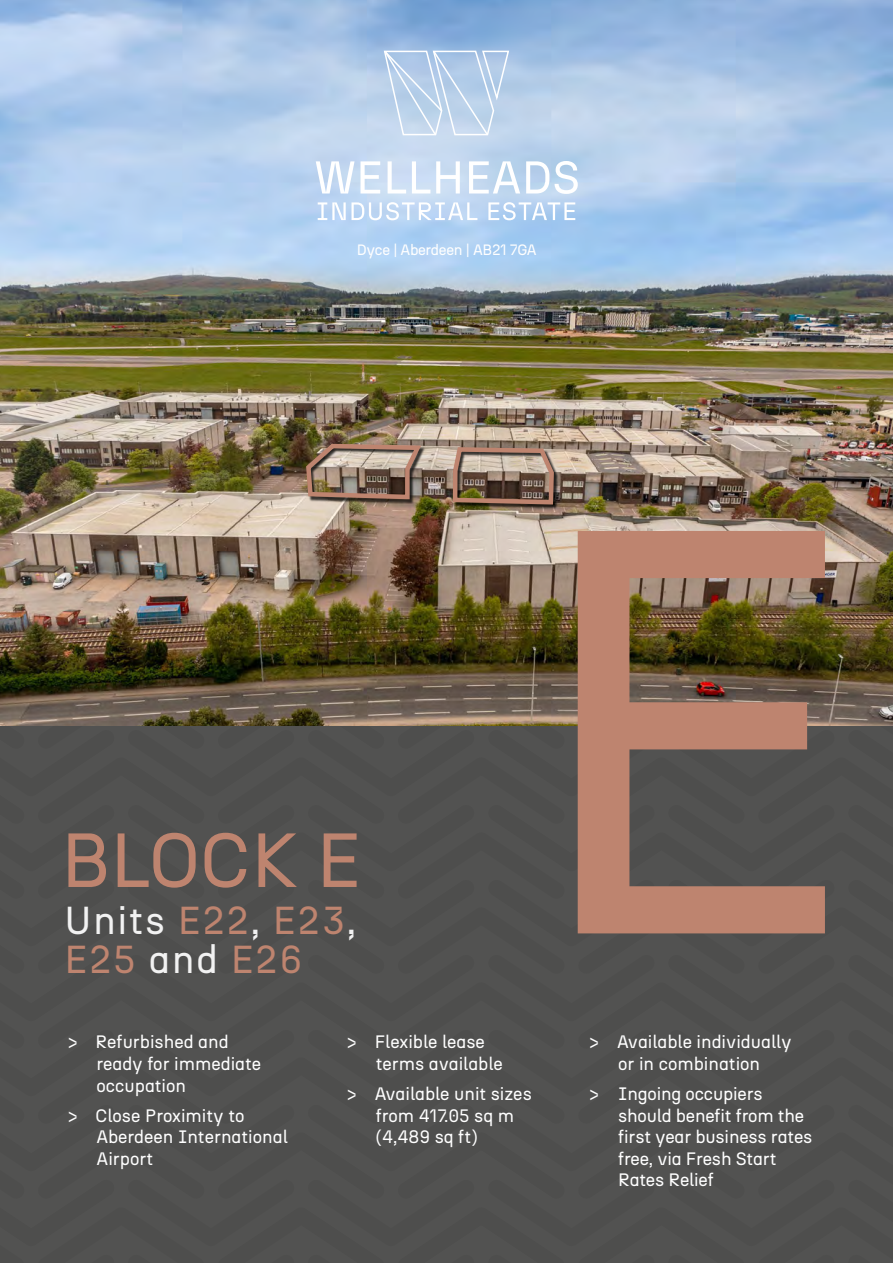
<style>
.page{position:relative;width:893px;height:1263px;background:#fff}
.page>*{position:absolute;margin:0;border:0;box-sizing:border-box;transform-origin:0 0}
.t1{font:76.5px "N27";letter-spacing:-.005em;color:#be846f}
.t2{font:39px/39px "N27";letter-spacing:.04em;color:#be846f}
.t3{font:18px/21.6px "N27";color:#fff}
.t4{font:15px "N27";letter-spacing:-.02em;color:#fff}
.s1{color:#f2f2f2}
</style>
<div class="page">
<div style="left:0;top:725px;width:893px;height:538px;background:#525251"></div>
<img style="left:0;top:0;width:893px;height:725px">
<div style="left:307px;top:445px;width:119px;height:59px;background:#000;opacity:.75"></div>
<img style="left:304px;top:441px;width:121px;height:61px">
<svg style="left:578px;top:531px;width:247px;height:402px;background:#886957"></svg>
<div style="left:454px;top:448px;width:104px;height:61px;background:#000;opacity:.75"></div>
<img style="left:450px;top:445px;width:106px;height:62px">
<svg style="left:383px;top:49px;width:127px;height:88px;background:#bfd3eb"></svg>
<svg style="left:316px;top:161px;width:262px;height:33px"></svg>
<svg style="left:318px;top:202px;width:257px;height:18px"></svg>
<p class="t4" style="left:357px;top:240px;width:182px">Dyce | Aberdeen | AB21 7GA</p>
<h1 class="t1" style="left:61px;top:813px;width:302px">BLOCK E</h1>
<h2 class="t2" style="left:64px;top:900px;width:293px"><span class="s1">Units</span> E22<span class="s1">,</span> E23<span class="s1">,<br></span>E25 <span class="s1">and</span> E26</h2>
<p class="t3" style="left:97px;top:1031px;width:166px;text-indent:-28px">&gt; Refurbished and ready for immediate occupation</p>
<p class="t3" style="left:97px;top:1104px;width:193px;text-indent:-28px">&gt; Close Proximity to<br>Aberdeen International<br>Airport</p>
<p class="t3" style="left:376px;top:1031px;width:129px;text-indent:-28px">&gt; Flexible lease terms available</p>
<p class="t3" style="left:376px;top:1083px;width:158px;text-indent:-28px">&gt; Available unit sizes from 417.05 sq m (4,489 sq ft)</p>
<p class="t3" style="left:590px;top:1031px;width:204px;text-align:center">&gt; Available individually or in combination</p>
<p class="t3" style="left:618px;top:1083px;width:196px;text-indent:-28px">&gt; Ingoing occupiers should benefit from the first year business rates free, via Fresh Start<br>Rates Relief</p>
</div>
